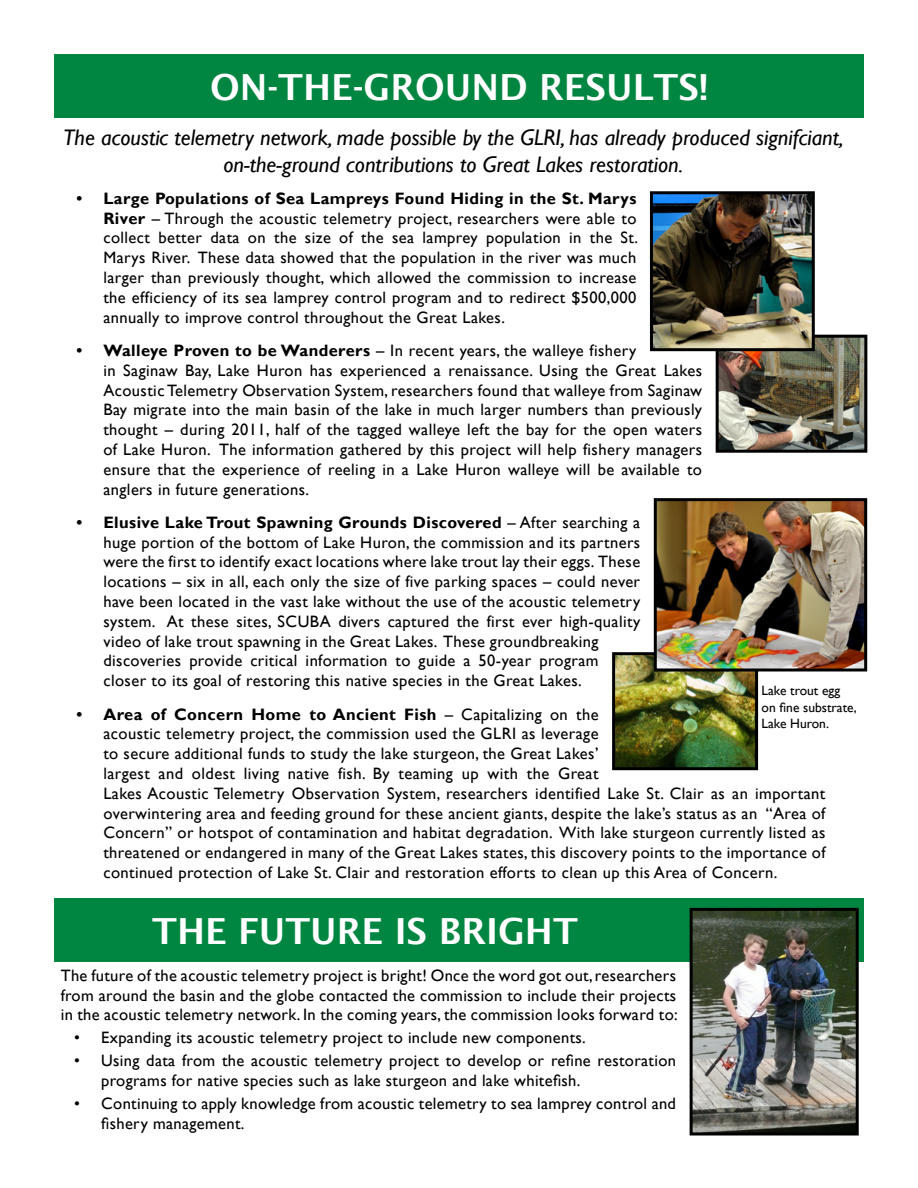
<style>
.page{position:relative;width:918px;height:1188px;background:#fff}
.page>*{position:absolute;margin:0;border:0;box-sizing:border-box;transform-origin:0 0}
.t1{font:600 36px "Lucida Sans";color:#fff}
.t2{font:italic 22.5px/27px "Gill Sans";color:#000;text-align:center}
.t3{font:16.5px/19.8px "Gill Sans";letter-spacing:.025em;color:#000}
.t4{font:13.5px/16.2px "Gill Sans";color:#000}
.s1{font-weight:700}
</style>
<div class="page">
<img style="left:720px;top:339px;width:143px;height:110px">
<div style="left:716px;top:335px;width:151px;height:118px;border:3px solid #000"></div>
<div style="left:54px;top:54px;width:810px;height:63px;background:#008641"></div>
<img style="left:616px;top:656px;width:138px;height:110px">
<div style="left:612px;top:652px;width:146px;height:118px;border:3px solid #000"></div>
<img style="left:658px;top:502px;width:205px;height:165px">
<div style="left:654px;top:498px;width:213px;height:173px;border:3px solid #000"></div>
<img style="left:654px;top:195px;width:157px;height:152px">
<div style="left:650px;top:191px;width:165px;height:160px;border:3px solid #000"></div>
<div style="left:54px;top:899px;width:810px;height:63px;background:#008641"></div>
<img style="left:694px;top:912px;width:161px;height:220px">
<div style="left:690px;top:908px;width:169px;height:228px;border:3px solid #000"></div>
<h1 class="t1" style="left:210px;top:66px;width:499px">ON -TH E-GROUN D RESULTS!</h1>
<h2 class="t2" style="left:63px;top:125px;width:782px">The acoustic telemetry network, made possible by the GLRI, has already produced signifciant, on-the-ground contributions to Great Lakes restoration.</h2>
<p class="t3" style="left:103px;top:189px;width:536px;text-align:justify;text-indent:-27px"><span class="s1">• Large Populations of Sea Lampreys Found Hiding in the St. Marys River</span> – Through the acoustic telemetry project, researchers were able to collect better data on the size of the sea lamprey population in the St.<br>Marys River. These data showed that the population in the river was much larger than previously thought, which allowed the commission to increase the efficiency of its sea lamprey control program and to redirect $500,000 annually to improve control throughout the Great Lakes.</p>
<p class="t3" style="left:103px;top:341px;width:600px;text-indent:-27px"><span class="s1">• Walleye Proven to be Wanderers</span> – In recent years, the walleye fishery<br>in Saginaw Bay, Lake Huron has experienced a renaissance. Using the Great Lakes Acoustic Telemetry Observation System, researchers found that walleye from Saginaw Bay migrate into the main basin of the lake in much larger numbers than previously thought – during 2011, half of the tagged walleye left the bay for the open waters of Lake Huron. The information gathered by this project will help fishery managers ensure that the experience of reeling in a Lake Huron walleye will be available to anglers in future generations.</p>
<p class="t3" style="left:103px;top:513px;width:538px;text-indent:-27px"><span class="s1">• Elusive Lake Trout Spawning Grounds Discovered</span> – After searching a huge portion of the bottom of Lake Huron, the commission and its partners were the first to identify exact locations where lake trout lay their eggs. These locations – six in all, each only the size of five parking spaces – could never have been located in the vast lake without the use of the acoustic telemetry system. At these sites, SCUBA divers captured the first ever high-quality video of lake trout spawning in the Great Lakes. These groundbreaking discoveries provide critical information to guide a 50-year program closer to its goal of restoring this native species in the Great Lakes.</p>
<p class="t3" style="left:103px;top:704px;width:724px;text-indent:-27px"><span class="s1">• Area of Concern Home to Ancient Fish</span> – Capitalizing on the<br>acoustic telemetry project, the commission used the GLRI as leverage<br>to secure additional funds to study the lake sturgeon, the Great Lakes’<br>largest and oldest living native fish. By teaming up with the Great<br>Lakes Acoustic Telemetry Observation System, researchers identified Lake St. Clair as an important overwintering area and feeding ground for these ancient giants, despite the lake’s status as an “Area of Concern” or hotspot of contamination and habitat degradation. With lake sturgeon currently listed as threatened or endangered in many of the Great Lakes states, this discovery points to the importance of continued protection of Lake St. Clair and restoration efforts to clean up this Area of Concern.</p>
<p class="t4" style="left:762px;top:683px;width:97px">Lake trout egg on fine substrate,<br>Lake Huron.</p>
<h1 class="t1" style="left:152px;top:911px;width:427px">TH E FUTURE IS BRIGHT</h1>
<p class="t3" style="left:61px;top:966px;width:618px;text-align:justify">The future of the acoustic telemetry project is bright! Once the word got out, researchers from around the basin and the globe contacted the commission to include their projects in the acoustic telemetry network. In the coming years, the commission looks forward to:</p>
<p class="t3" style="left:74px;top:1028px;width:513px">• Expanding its acoustic telemetry project to include new components.</p>
<p class="t3" style="left:101px;top:1051px;width:576px;text-indent:-27px">• Using data from the acoustic telemetry project to develop or refine restoration programs for native species such as lake sturgeon and lake whitefish.</p>
<p class="t3" style="left:101px;top:1094px;width:576px;text-indent:-27px">• Continuing to apply knowledge from acoustic telemetry to sea lamprey control and fishery management.</p>
</div>
